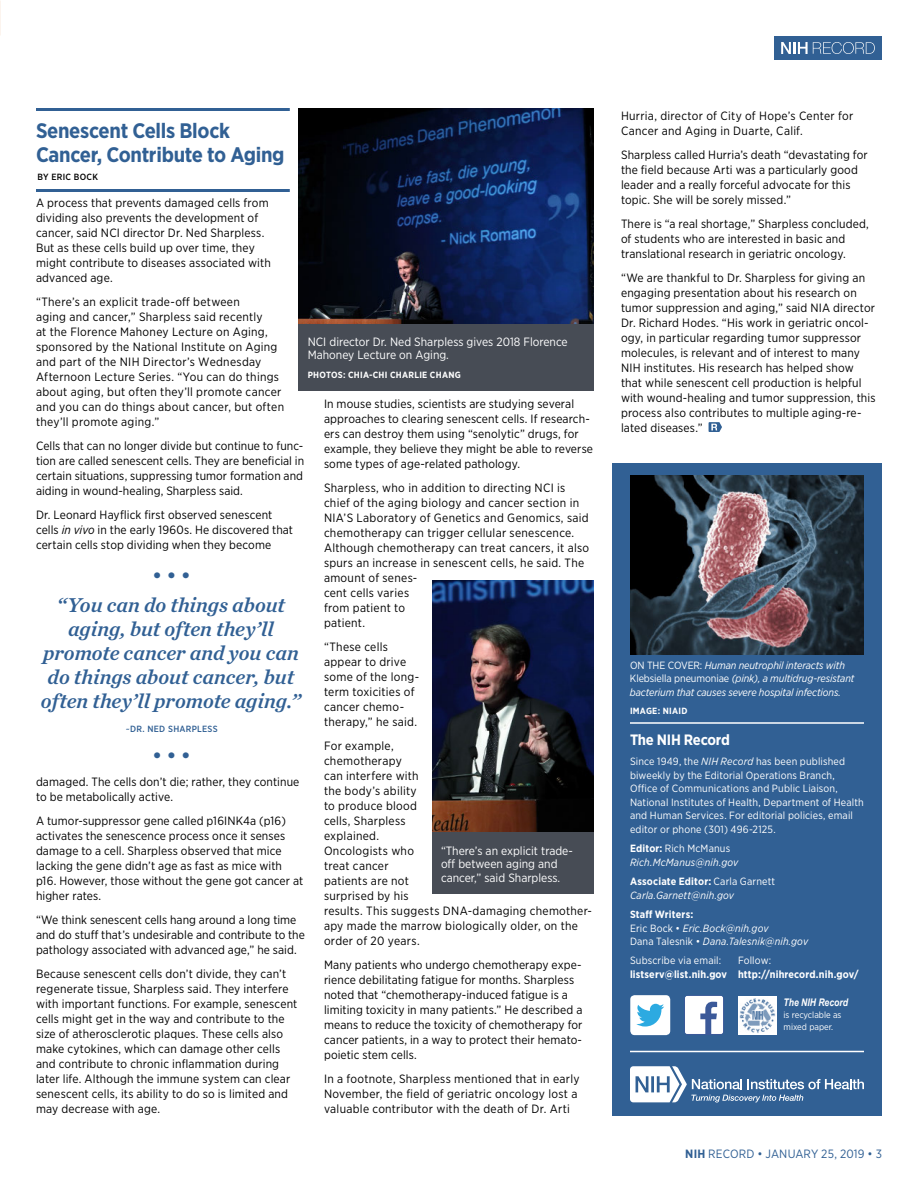
<style>
.page{position:relative;width:918px;height:1188px;background:#fff}
.page>*{position:absolute;margin:0;border:0;box-sizing:border-box;transform-origin:0 0}
.Pull_quote{font:italic 21px/24px "Chronicle Text G1 Semi";letter-spacing:-.005em;color:#316094;text-align:center}
.Head_1_Line_Rules_wi{font:700 21px/24px "Gotham Narrow";letter-spacing:-.015em;color:#316094}
.Head_2_Subheads_Body{font:700 15px "Gotham Narrow";letter-spacing:-.015em;color:#fff}
.Body_2__Briefs_and_S{font:12px/15px "Gotham Narrow";letter-spacing:.015em;color:#000}
.Photo_caption_revers{font:12px/13.5px "Gotham Narrow";color:#fff}
.t1{font:12px "Gotham Narrow";letter-spacing:.015em;color:#316094}
.Body_2__Briefs_and_S-2{font:10.5px/13.5px "Gotham Narrow";letter-spacing:.015em;color:#fff}
.Body_2__Briefs_and_S-3{font:italic 10.5px/13.5px "Gotham Narrow";letter-spacing:.015em;color:#fff}
.Photo_caption_revers-2{font:italic 10.5px/13.5px "Gotham Narrow";letter-spacing:-.01em;color:#fff}
.Body_2__Briefs_and_S-4{font:700 10.5px/13.5px "Gotham Narrow";letter-spacing:.015em;color:#fff}
.Photo_caption_revers-3{font:italic 700 10.5px "Arial Narrow";color:#fff}
.Photo_credit_reverse{font:700 9px "Gotham Narrow";letter-spacing:.03em;color:#fff}
.Photo_caption_revers-4{font:9px/12px "Gotham Narrow";color:#fff}
.Byline{font:500 9px "Gotham Narrow";letter-spacing:.03em;color:#316094}
.Photo_caption_revers-5{font:700 9px "Gotham Narrow";letter-spacing:.03em;color:#fff}
.Byline-2{font:500 9px "Gotham Narrow";letter-spacing:.03em;color:#000}
.s1{font-style:italic}
.s2{font-style:normal}
.s3{font-weight:700;font-style:normal}
.s4{font-weight:400}
.s5{font-weight:700}
</style>
<div class="page">
<div style="left:774px;top:36px;width:108px;height:24px;background:#316094"></div>
<svg style="left:781px;top:42px;width:94px;height:12px"></svg>
<hr style="left:36px;top:108px;width:254px;height:3px;background:#316094">
<hr style="left:36px;top:189px;width:254px;height:3px;background:#316094">
<img style="left:299px;top:108px;width:295px;height:216px">
<svg style="left:709px;top:422px;width:13px;height:10px"></svg>
<img style="left:432px;top:581px;width:162px;height:251px">
<div style="left:432px;top:832px;width:162px;height:62px;background:#474c55"></div>
<div style="left:299px;top:324px;width:295px;height:67px;background:#474c55"></div>
<div style="left:612px;top:464px;width:270px;height:652px;background:#316094"></div>
<hr style="left:630px;top:722px;width:234px;height:2px;background:#fff">
<img style="left:630px;top:475px;width:234px;height:179px">
<svg style="left:630px;top:1066px;width:234px;height:36px"></svg>
<hr style="left:630px;top:1051px;width:234px;height:1px;background:#fff">
<svg style="left:630px;top:995px;width:40px;height:40px;background:#c8e7f5"></svg>
<svg style="left:685px;top:995px;width:39px;height:39px"></svg>
<div style="left:738px;top:996px;width:39px;height:38px;background:#fff"></div>
<img style="left:740px;top:998px;width:35px;height:35px">
<p class="Head_1_Line_Rules_wi" style="left:36px;top:118px;width:250px">Senescent Cells Block<br>Cancer, Contribute to Aging</p>
<p class="Byline-2" style="left:38px;top:171px;width:62px">BY ERIC BOCK</p>
<p class="Body_2__Briefs_and_S" style="left:36px;top:195px;width:236px">A process that prevents damaged cells from dividing also prevents the development of cancer, said NCI director Dr. Ned Sharpless.<br>But as these cells build up over time, they might contribute to diseases associated with advanced age.</p>
<p class="Body_2__Briefs_and_S" style="left:36px;top:294px;width:250px">“There’s an explicit trade-off between<br>aging and cancer,” Sharpless said recently<br>at the Florence Mahoney Lecture on Aging, sponsored by the National Institute on Aging and part of the NIH Director’s Wednesday Afternoon Lecture Series. “You can do things about aging, but often they’ll promote cancer and you can do things about cancer, but often they’ll promote aging.”</p>
<p class="Body_2__Briefs_and_S" style="left:36px;top:438px;width:270px;text-align:justify">Cells that can no longer divide but continue to func&shy;tion are called senescent cells. They are beneficial in certain situations, suppressing tumor formation and aiding in wound-healing, Sharpless said.</p>
<p class="Body_2__Briefs_and_S" style="left:36px;top:507px;width:259px">Dr. Leonard Hayflick first observed senescent cells <span class="s1">in vivo</span> in the early 1960s. He discovered that certain cells stop dividing when they become</p>
<p class="Photo_caption_revers" style="left:308px;top:334px;width:261px">NCI director Dr. Ned Sharpless gives 2018 Florence<br>Mahoney Lecture on Aging.</p>
<p class="Photo_credit_reverse" style="left:308px;top:369px;width:155px">PHOTOS: CHIA-CHI CHARLIE CHANG</p>
<p class="Body_2__Briefs_and_S" style="left:324px;top:396px;width:271px">In mouse studies, scientists are studying several approaches to clearing senescent cells. If research&shy;ers can destroy them using “senolytic” drugs, for example, they believe they might be able to reverse some types of age-related pathology.</p>
<p class="Body_2__Briefs_and_S" style="left:324px;top:480px;width:267px">Sharpless, who in addition to directing NCI is chief of the aging biology and cancer section in NIA’S Laboratory of Genetics and Genomics, said chemotherapy can trigger cellular senescence.<br>Although chemotherapy can treat cancers, it also spurs an increase in senescent cells, he said. The amount of senes-<br>cent cells varies<br>from patient to<br>patient.</p>
<p class="Body_2__Briefs_and_S" style="left:324px;top:639px;width:97px">“These cells appear to drive some of the long&shy;term toxicities of cancer chemo&shy;therapy,” he said.</p>
<p class="Body_2__Briefs_and_S" style="left:324px;top:738px;width:269px">For example,<br>chemotherapy<br>can interfere with<br>the body’s ability<br>to produce blood<br>cells, Sharpless<br>explained.<br>Oncologists who<br>treat cancer<br>patients are not<br>surprised by his<br>results. This suggests DNA-damaging chemother&shy;apy made the marrow biologically older, on the order of 20 years.</p>
<p class="Body_2__Briefs_and_S" style="left:324px;top:957px;width:260px">Many patients who undergo chemotherapy expe&shy;rience debilitating fatigue for months. Sharpless noted that “chemotherapy-induced fatigue is a limiting toxicity in many patients.” He described a means to reduce the toxicity of chemotherapy for cancer patients, in a way to protect their hemato&shy;poietic stem cells.</p>
<p class="Body_2__Briefs_and_S" style="left:324px;top:1071px;width:257px">In a footnote, Sharpless mentioned that in early<br>November, the field of geriatric oncology lost a valuable contributor with the death of Dr. Arti</p>
<p class="Pull_quote" style="left:151px;top:562px;width:41px">• • •</p>
<p class="Pull_quote" style="left:41px;top:592px;width:262px">“You can do things about aging, but often they’ll promote cancer and you can do things about cancer, but often they’ll promote aging.”</p>
<p class="Byline" style="left:126px;top:723px;width:93px">~DR. NED SHARPLESS</p>
<p class="Pull_quote" style="left:151px;top:742px;width:41px">• • •</p>
<p class="Body_2__Briefs_and_S" style="left:36px;top:774px;width:265px">damaged. The cells don’t die; rather, they continue to be metabolically active.</p>
<p class="Body_2__Briefs_and_S" style="left:36px;top:813px;width:269px">A tumor-suppressor gene called p16INK4a (p16) activates the senescence process once it senses damage to a cell. Sharpless observed that mice lacking the gene didn’t age as fast as mice with p16. However, those without the gene got cancer at higher rates.</p>
<p class="Body_2__Briefs_and_S" style="left:36px;top:912px;width:271px">“We think senescent cells hang around a long time and do stuff that’s undesirable and contribute to the pathology associated with advanced age,” he said.</p>
<p class="Body_2__Briefs_and_S" style="left:36px;top:966px;width:263px">Because senescent cells don’t divide, they can’t regenerate tissue, Sharpless said. They interfere with important functions. For example, senescent cells might get in the way and contribute to the size of atherosclerotic plaques. These cells also make cytokines, which can damage other cells and contribute to chronic inflammation during later life. Although the immune system can clear senescent cells, its ability to do so is limited and may decrease with age.</p>
<p class="Photo_caption_revers" style="left:441px;top:843px;width:133px">“There’s an explicit trade&shy;off between aging and cancer,” said Sharpless.</p>
<p class="Body_2__Briefs_and_S" style="left:621px;top:108px;width:234px">Hurria, director of City of Hope’s Center for<br>Cancer and Aging in Duarte, Calif.</p>
<p class="Body_2__Briefs_and_S" style="left:621px;top:147px;width:248px">Sharpless called Hurria’s death “devastating for the field because Arti was a particularly good leader and a really forceful advocate for this topic. She will be sorely missed.”</p>
<p class="Body_2__Briefs_and_S" style="left:621px;top:216px;width:249px">There is “a real shortage,” Sharpless concluded, of students who are interested in basic and translational research in geriatric oncology.</p>
<p class="Body_2__Briefs_and_S" style="left:621px;top:270px;width:256px">“We are thankful to Dr. Sharpless for giving an engaging presentation about his research on tumor suppression and aging,” said NIA director Dr. Richard Hodes. “His work in geriatric oncol&shy;ogy, in particular regarding tumor suppressor molecules, is relevant and of interest to many NIH institutes. His research has helped show that while senescent cell production is helpful with wound-healing and tumor suppression, this process also contributes to multiple aging-re&shy;lated diseases.”</p>
<p class="Photo_caption_revers-2" style="left:630px;top:658px;width:226px"><span class="s2">ON THE COVER:</span> Human neutrophil interacts with<br><span class="s2">Klebsiella pneumoniae</span> (pink), a multidrug-resistant bacterium that causes severe hospital infections.</p>
<p class="Photo_caption_revers-5" style="left:630px;top:705px;width:59px">IMAGE: NIAID</p>
<p class="Head_2_Subheads_Body" style="left:630px;top:731px;width:101px">The NIH Record</p>
<p class="Body_2__Briefs_and_S-2" style="left:630px;top:754px;width:235px">Since 1949, the <span class="s1">NIH Record</span> has been published biweekly by the Editorial Operations Branch, Office of Communications and Public Liaison, National Institutes of Health, Department of Health and Human Services. For editorial policies, email editor or phone (301) 496-2125.</p>
<p class="Body_2__Briefs_and_S-3" style="left:630px;top:841px;width:110px"><span class="s3">Editor:</span> <span class="s2">Rich McManus<br></span>Rich.McManus@nih.gov</p>
<p class="Body_2__Briefs_and_S-3" style="left:630px;top:874px;width:147px"><span class="s3">Associate Editor:</span> <span class="s2">Carla Garnett<br></span>Carla.Garnett@nih.gov</p>
<p class="Body_2__Briefs_and_S-3" style="left:630px;top:907px;width:180px"><span class="s3">Staff Writers:<br></span><span class="s2">Eric Bock •</span> Eric.Bock@nih.gov<br><span class="s2">Dana Talesnik •</span> Dana.Talesnik@nih.gov</p>
<p class="Body_2__Briefs_and_S-2" style="left:630px;top:954px;width:93px">Subscribe via email:</p>
<p class="Body_2__Briefs_and_S-4" style="left:630px;top:954px;width:230px;text-indent:108px"><span class="s4">Follow: </span>listserv@list.nih.gov http://nihrecord.nih.gov/</p>
<p class="Photo_caption_revers-3" style="left:784px;top:994px;width:66px">The NIH Record</p>
<p class="Photo_caption_revers-4" style="left:784px;top:1008px;width:59px">is recyclable as mixed paper.</p>
<p class="t1" style="left:685px;top:1146px;width:198px"><span class="s5">NIH</span> RECORD • JANUARY 25, 2019 • 3</p>
</div>
